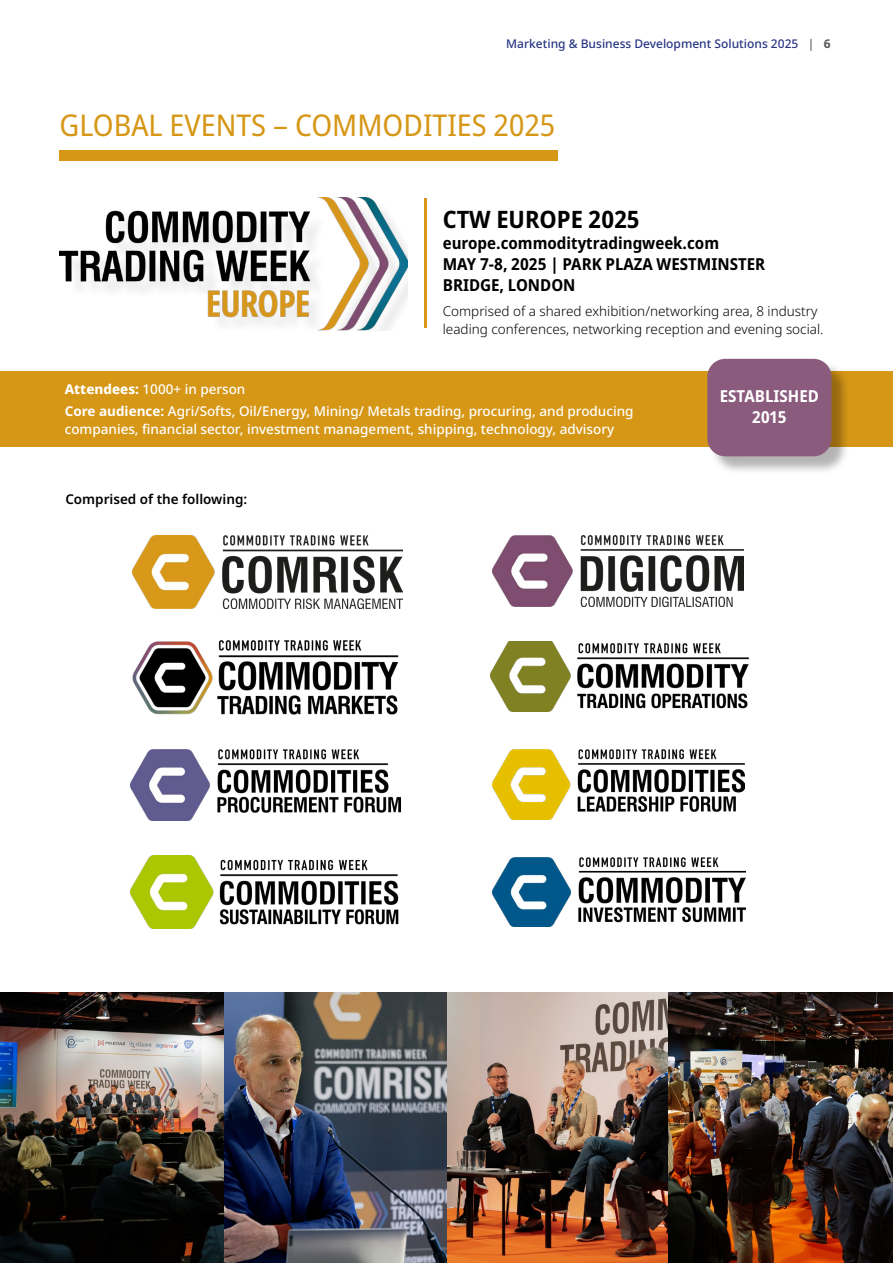
<style>
.page{position:relative;width:893px;height:1263px;background:#fff}
.page>*{position:absolute;margin:0;border:0;box-sizing:border-box;transform-origin:0 0}
.t1{font:semi-condensed 30px "Noto Sans";color:#d69716}
.t2{font:700 semi-condensed 24px "Noto Sans";color:#000}
.t3{font:700 semi-condensed 16.5px/21px "Noto Sans";color:#000}
.t4{font:700 semi-condensed 16.5px/21px "Noto Sans";color:#fff;text-align:center}
.t5{font:500 13.5px/22.2px "Noto Sans";color:#fff}
.t6{font:300 13.5px/18px "Noto Sans";color:#000}
.t7{font:600 13.5px "Noto Sans";color:#000}
.t8{font:500 12px "Noto Sans";color:#283583}
.s1{color:#575756}
.s2{font-weight:700;color:#575756}
.s3{font-weight:800}
.s4{font-weight:700}
</style>
<div class="page">
<div style="left:0;top:371px;width:893px;height:75px;background:#d69717"></div>
<div style="left:709px;top:361px;width:141px;height:114px;background:#000;opacity:.3"></div>
<div style="left:707px;top:359px;width:124px;height:97px;background:#8a5b7c;border-radius:18px"></div>
<div style="left:60px;top:150px;width:498px;height:11px;background:#d69716"></div>
<img style="left:60px;top:198px;width:348px;height:132px">
<hr style="left:424px;top:198px;width:3px;height:129px;background:#d69717">
<img style="left:0;top:992px;width:893px;height:271px">
<img style="left:132px;top:535px;width:270px;height:73px">
<img style="left:492px;top:535px;width:251px;height:72px">
<img style="left:132px;top:640px;width:267px;height:75px">
<img style="left:490px;top:641px;width:259px;height:70px">
<img style="left:131px;top:750px;width:270px;height:71px">
<img style="left:492px;top:750px;width:252px;height:69px">
<img style="left:131px;top:855px;width:268px;height:74px">
<img style="left:492px;top:857px;width:254px;height:70px">
<p class="t8" style="left:506px;top:35px;width:326px">Marketing &amp; Business Development Solutions 2025 <span class="s1">|</span> <span class="s2">6</span></p>
<h1 class="t1" style="left:60px;top:104px;width:497px">GLOBAL EVENTS – COMMODITIES 2025</h1>
<h2 class="t2" style="left:443px;top:203px;width:198px">CTW EUROPE 2025</h2>
<p class="t3" style="left:443px;top:233px;width:324px">europe.commoditytradingweek.com<br>MAY 7-8, 2025 | PARK PLAZA WESTMINSTER<br>BRIDGE, LONDON</p>
<p class="t6" style="left:443px;top:302px;width:382px">Comprised of a shared exhibition/networking area, 8 industry leading conferences, networking reception and evening social.</p>
<p class="t5" style="left:65px;top:378px;width:570px"><span class="s3">Attendees:</span> 1000+ in person<br><span class="s4">Core audience:</span> Agri/Softs, Oil/Energy, Mining/ Metals trading, procuring, and producing</p>
<p class="t5" style="left:65px;top:419px;width:551px">companies, financial sector, investment management, shipping, technology, advisory</p>
<p class="t7" style="left:65px;top:490px;width:183px">Comprised of the following:</p>
<p class="t4" style="left:720px;top:385px;width:101px">ESTABLISHED<br>2015</p>
</div>
